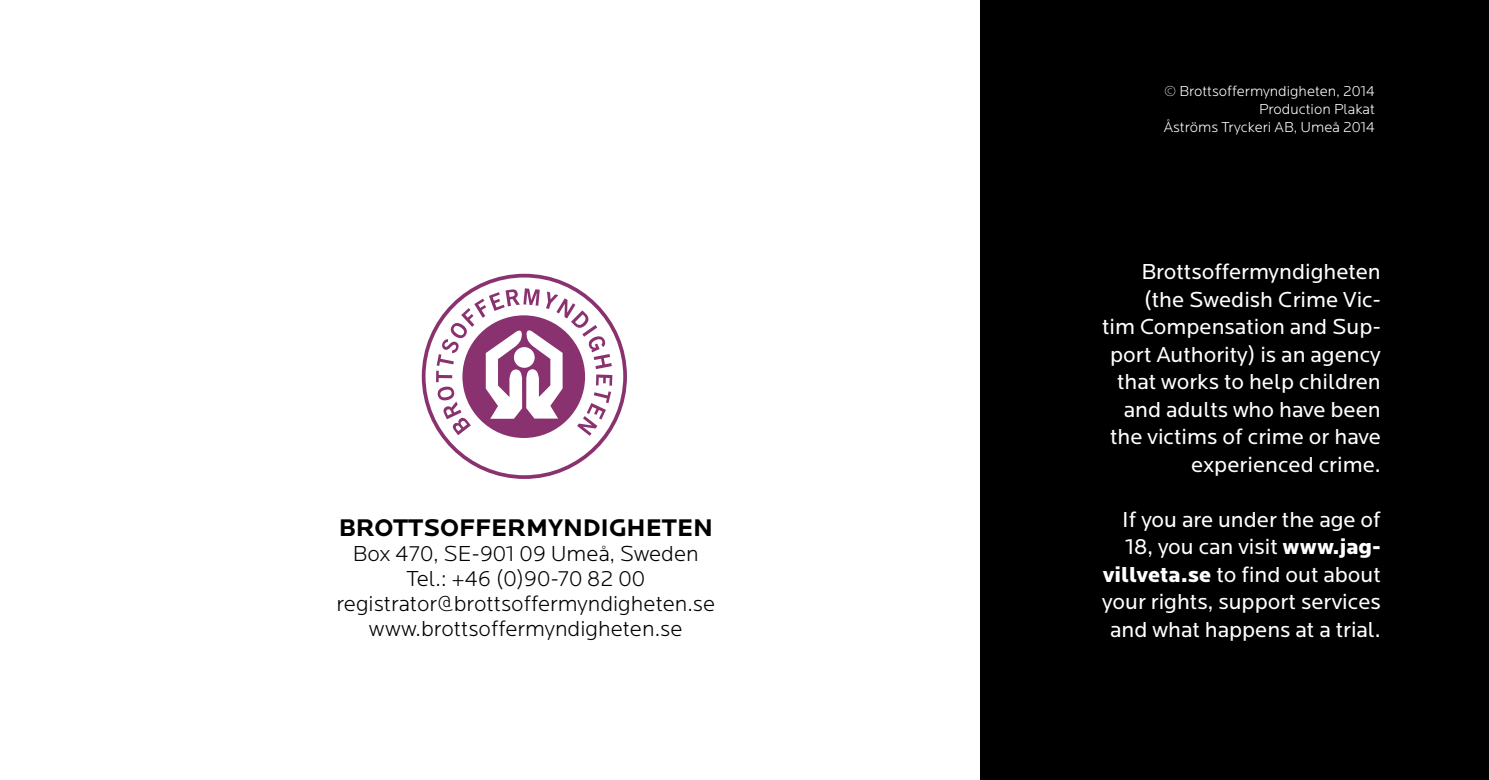
<style>
.page{position:relative;width:1489px;height:780px;background:#fff}
.page>*{position:absolute;margin:0;border:0;box-sizing:border-box;transform-origin:0 0}
.t1{font:700 25px "Locator";color:#000}
.t2{font:22.5px/27.5px "Locator";color:#fff;text-align:right}
.t3{font:300 22.5px/25px "Locator";color:#000;text-align:center}
.t4{font:300 15px/18px "Locator";color:#fff;text-align:right}
.s1{font-weight:900}
</style>
<div class="page">
<div style="left:980px;top:0;width:508px;height:780px;background:#000"></div>
<svg style="left:422px;top:274px;width:205px;height:205px"></svg>
<p class="t1" style="left:339px;top:513px;width:375px">BROTTSOFFERMYNDIGHETEN</p>
<p class="t3" style="left:336px;top:542px;width:380px">Box 470, SE-901 09 Umeå, Sweden Tel.: +46 (0)90-70 82 00 registrator@brottsoffermyndigheten.se www.brottsoffermyndigheten.se</p>
<p class="t4" style="left:1163px;top:83px;width:213px">© Brottsoffermyndigheten, 2014<br>Production Plakat<br>Åströms Tryckeri AB, Umeå 2014</p>
<p class="t2" style="left:1101px;top:259px;width:280px">Brottsoffermyndigheten (the Swedish Crime Vic-<br>tim Compensation and Sup&shy;port Authority) is an agency that works to help children and adults who have been the victims of crime or have experienced crime.</p>
<p class="t2" style="left:1102px;top:506px;width:280px">If you are under the age of<br>18, you can visit <span class="s1">www.jag&shy;villveta.se</span> to find out about your rights, support services and what happens at a trial.</p>
</div>
